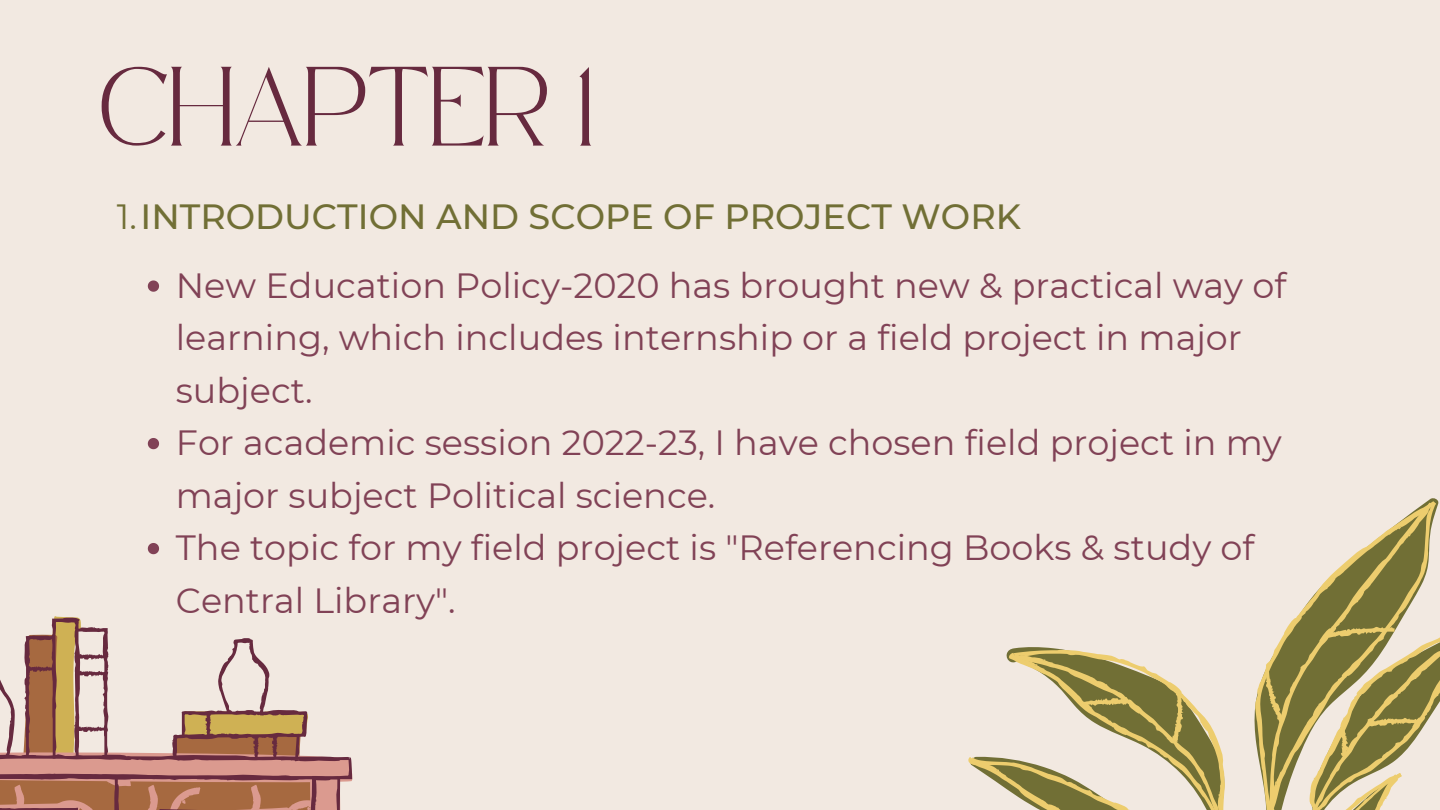
<style>
.page{position:relative;width:1440px;height:810px;background:#f2e9e1}
.page>*{position:absolute;margin:0;border:0;box-sizing:border-box;transform-origin:0 0}
.t1{font:55px "Safira March";color:#672a3f}
.t2{font:35px/52.5px "Montserrat";color:#814256}
.t3{font:500 35px "Montserrat";color:#716f35}
.s1{font-weight:400}
</style>
<div class="page">
<svg style="left:0;top:616px;width:353px;height:194px"></svg>
<svg style="left:1294px;top:503px;width:139px;height:116px"></svg>
<svg style="left:968px;top:619px;width:472px;height:191px"></svg>
<svg style="left:148px;top:280px;width:11px;height:12px"></svg>
<svg style="left:148px;top:438px;width:11px;height:11px"></svg>
<svg style="left:148px;top:543px;width:11px;height:11px"></svg>
<h1 class="t1" style="left:100px;top:95px;width:495px">CHAPTER 1</h1>
<p class="t3" style="left:117px;top:195px;width:906px"><span class="s1">1.</span>INTRODUCTION AND SCOPE OF PROJECT WORK</p>
<p class="t2" style="left:176px;top:259px;width:1112px">New Education Policy-2020 has brought new &amp; practical way of learning, which includes internship or a field project in major subject.</p>
<p class="t2" style="left:176px;top:416px;width:1108px">For academic session 2022-23, I have chosen field project in my major subject Political science.</p>
<p class="t2" style="left:176px;top:521px;width:1080px">The topic for my field project is "Referencing Books &amp; study of<br>Central Library".</p>
</div>
